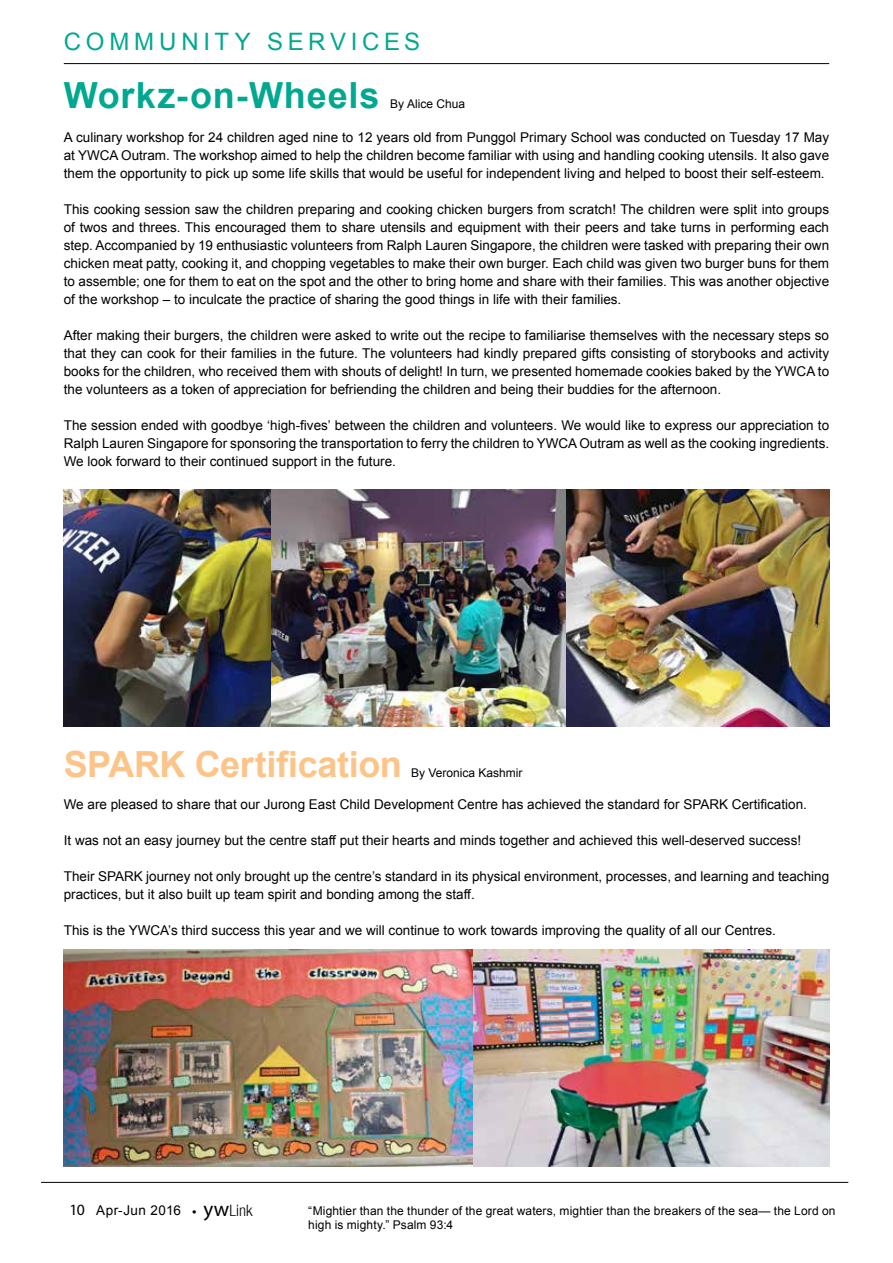
<style>
.page{position:relative;width:893px;height:1263px;background:#fff}
.page>*{position:absolute;margin:0;border:0;box-sizing:border-box;transform-origin:0 0}
.t1{font:700 36px "Arial";letter-spacing:-.01em;color:#fdc489}
.t2{font:700 36px "Arial";letter-spacing:.025em;color:#00a88f}
.t3{font:24px "Arial";letter-spacing:.195em;color:#00a88f}
.t4{font:15.75px "Myriad Pro";letter-spacing:-.01em;color:#000}
.t5{font:13.5px/18px "Arial";color:#000;text-align:justify}
.t6{font:13.5px "Arial";letter-spacing:.035em;color:#000}
.t7{font:12px/14.4px "Arial";letter-spacing:.01em;color:#000}
.s1{font-size:21px}
.s2{font-family:"Helvetica Neue";font-weight:300;font-stretch:condensed}
</style>
<div class="page">
<hr style="left:64px;top:63px;width:765px;height:1px;background:#000">
<hr style="left:41px;top:1182px;width:807px;height:1px;background:#000">
<img style="left:64px;top:949px;width:765px;height:217px">
<img style="left:64px;top:489px;width:765px;height:237px">
<svg style="left:733px;top:524px;width:23px;height:6px"></svg>
<h2 class="t3" style="left:64px;top:26px;width:358px">COMMUNITY SERVICES</h2>
<h1 class="t2" style="left:64px;top:71px;width:317px">Workz-on-Wheels</h1>
<p class="t7" style="left:390px;top:97px;width:76px">By Alice Chua</p>
<p class="t5" style="left:64px;top:129px;width:767px">A culinary workshop for 24 children aged nine to 12 years old from Punggol Primary School was conducted on Tuesday 17 May at YWCA Outram. The workshop aimed to help the children become familiar with using and handling cooking utensils. It also gave them the opportunity to pick up some life skills that would be useful for independent living and helped to boost their self-esteem.</p>
<p class="t5" style="left:64px;top:201px;width:767px">This cooking session saw the children preparing and cooking chicken burgers from scratch! The children were split into groups of twos and threes. This encouraged them to share utensils and equipment with their peers and take turns in performing each step. Accompanied by 19 enthusiastic volunteers from Ralph Lauren Singapore, the children were tasked with preparing their own chicken meat patty, cooking it, and chopping vegetables to make their own burger. Each child was given two burger buns for them to assemble; one for them to eat on the spot and the other to bring home and share with their families. This was another objective of the workshop – to inculcate the practice of sharing the good things in life with their families.</p>
<p class="t5" style="left:64px;top:327px;width:767px">After making their burgers, the children were asked to write out the recipe to familiarise themselves with the necessary steps so that they can cook for their families in the future. The volunteers had kindly prepared gifts consisting of storybooks and activity books for the children, who received them with shouts of delight! In turn, we presented homemade cookies baked by the YWCA to the volunteers as a token of appreciation for befriending the children and being their buddies for the afternoon.</p>
<p class="t5" style="left:64px;top:417px;width:767px">The session ended with goodbye ‘high-fives’ between the children and volunteers. We would like to express our appreciation to Ralph Lauren Singapore for sponsoring the transportation to ferry the children to YWCA Outram as well as the cooking ingredients.<br>We look forward to their continued support in the future.</p>
<h1 class="t1" style="left:64px;top:740px;width:339px">SPARK Certification</h1>
<p class="t7" style="left:411px;top:765px;width:113px">By Veronica Kashmir</p>
<p class="t5" style="left:64px;top:795px;width:745px">We are pleased to share that our Jurong East Child Development Centre has achieved the standard for SPARK Certification.</p>
<p class="t5" style="left:64px;top:831px;width:739px">It was not an easy journey but the centre staff put their hearts and minds together and achieved this well-deserved success!</p>
<p class="t5" style="left:64px;top:867px;width:767px">Their SPARK journey not only brought up the centre’s standard in its physical environment, processes, and learning and teaching practices, but it also built up team spirit and bonding among the staff.</p>
<p class="t5" style="left:64px;top:921px;width:714px">This is the YWCA’s third success this year and we will continue to work towards improving the quality of all our Centres.</p>
<p class="t4" style="left:70px;top:1200px;width:184px">10 Jul - Sep 2014 • <span class="s1">yw</span><span class="s2">Link</span></p>
<p class="t7" style="left:308px;top:1204px;width:529px">“Mightier than the thunder of the great waters, mightier than the breakers of the sea— the Lord on high is mighty.” Psalm 93:4</p>
<p class="t6" style="left:96px;top:1201px;width:86px">Apr-Jun 2016</p>
</div>
